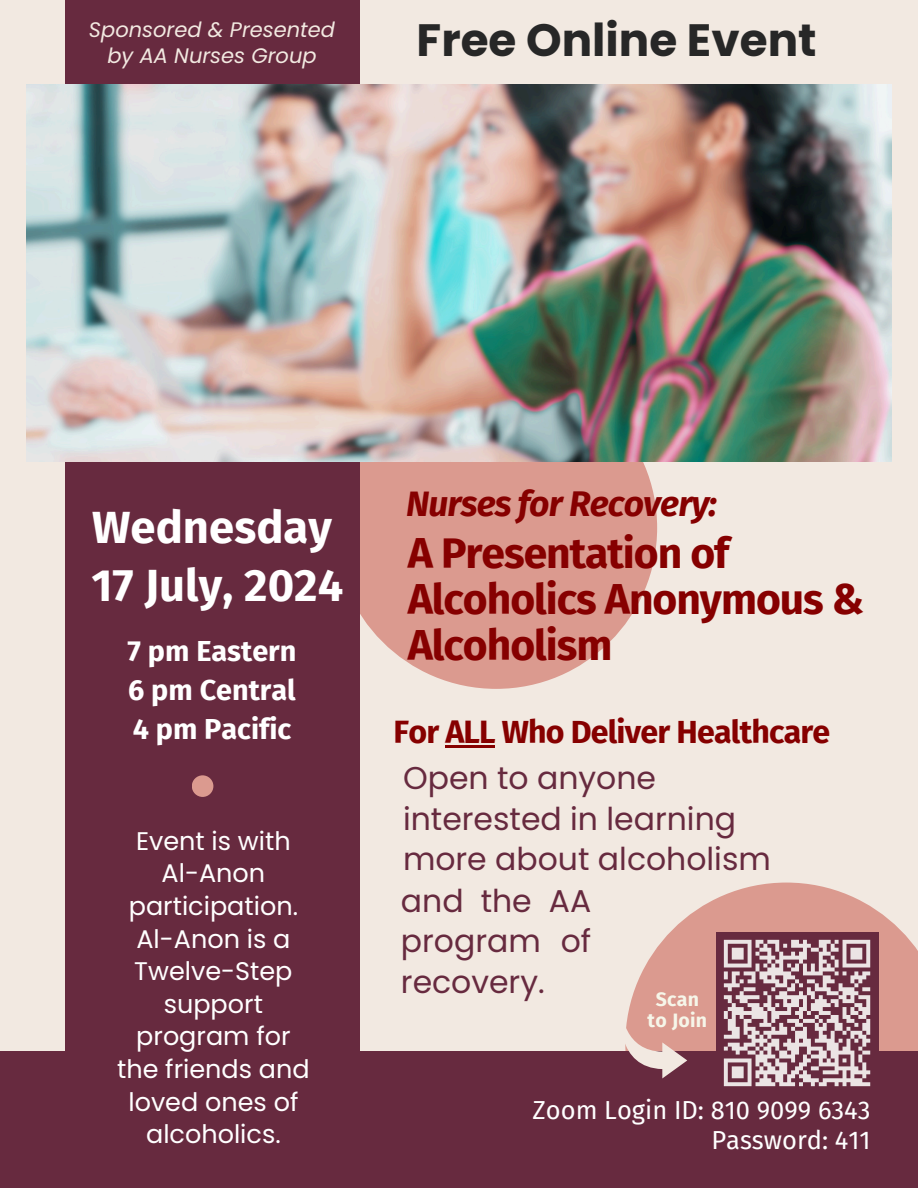
<style>
.page{position:relative;width:918px;height:1188px;background:#f2e9e1}
.page>*{position:absolute;margin:0;border:0;box-sizing:border-box;transform-origin:0 0}
.t1{font:700 45.3px/58.5px "Fira Sans";color:#fff}
.t2{font:700 45.3px "Poppins";color:#272727}
.t3{font:700 42.6px/46.2px "Fira Sans";letter-spacing:-.025em;color:#860000}
.t4{font:italic 700 35.55px "Fira Sans";letter-spacing:-.025em;color:#860000}
.t5{font:700 32.1px "Fira Sans";letter-spacing:-.025em;color:#860000}
.t6{font:31.5px/40.5px "Poppins";color:#672a3f}
.t7{font:700 28.8px/39.3px "Fira Sans";color:#fff;text-align:justify}
.t8{font:25.5px/32.7px "Poppins";color:#fff;text-align:center}
.t9{font:25.5px "Fira Sans";color:#fff}
.t10{font:italic 21px/25.8px "Poppins";color:#f2e9e1;text-align:center}
.t11{font:700 19.5px/21.3px "Fira Sans";letter-spacing:.015em;color:#f6f6e9;text-align:center}
</style>
<div class="page">
<div style="left:335px;top:367px;width:322px;height:322px;background:#db9a8f;border-radius:50%"></div>
<div style="left:65px;top:0;width:294px;height:1104px;background:#672a3f"></div>
<img style="left:26px;top:84px;width:865px;height:378px">
<div style="left:192px;top:775px;width:21px;height:22px;background:#db9a8f;border-radius:50%"></div>
<svg style="left:630px;top:883px;width:288px;height:169px;fill:#db9a8f"></svg>
<div style="left:0;top:1052px;width:918px;height:136px;background:#672a3f"></div>
<div style="left:716px;top:932px;width:162px;height:162px;background:#672a3f"></div>
<svg style="left:723px;top:939px;width:148px;height:148px"></svg>
<svg style="left:617px;top:1004px;width:70px;height:74px"></svg>
<hr style="left:445px;top:745px;width:50px;height:2px;background:#860000">
<h1 class="t10" style="left:89px;top:17px;width:248px">Sponsored &amp; Presented by AA Nurses Group</h1>
<h1 class="t2" style="left:417px;top:9px;width:402px">Free Online Event</h1>
<h6 class="t1" style="left:91px;top:498px;width:253px">Wednesday<br>17 July, 2024</h6>
<p class="t7" style="left:128px;top:631px;width:170px">7 pm Eastern 6 pm Central 4 pm Pacific</p>
<h2 class="t8" style="left:117px;top:824px;width:194px">Event is with<br>Al-Anon participation.<br>Al-Anon is a<br>Twelve-Step support program for the friends and loved ones of alcoholics.</h2>
<h1 class="t4" style="left:406px;top:483px;width:312px">Nurses for Recovery:</h1>
<p class="t3" style="left:408px;top:531px;width:458px">A Presentation of<br>Alcoholics Anonymous &amp;<br>Alcoholism</p>
<p class="t5" style="left:394px;top:713px;width:438px">For ALL Who Deliver Healthcare</p>
<h3 class="t6" style="left:403px;top:758px;width:369px">Open to anyone interested in learning more about alcoholism</h3>
<p class="t6" style="left:401px;top:881px;width:192px;text-align:justify">and the AA program of recovery.</p>
<p class="t11" style="left:648px;top:989px;width:61px">Scan to Join</p>
<h2 class="t9" style="left:533px;top:1095px;width:339px">Zoom Login ID: 810 9099 6343</h2>
<p class="t9" style="left:711px;top:1125px;width:161px">Password: 411</p>
</div>
